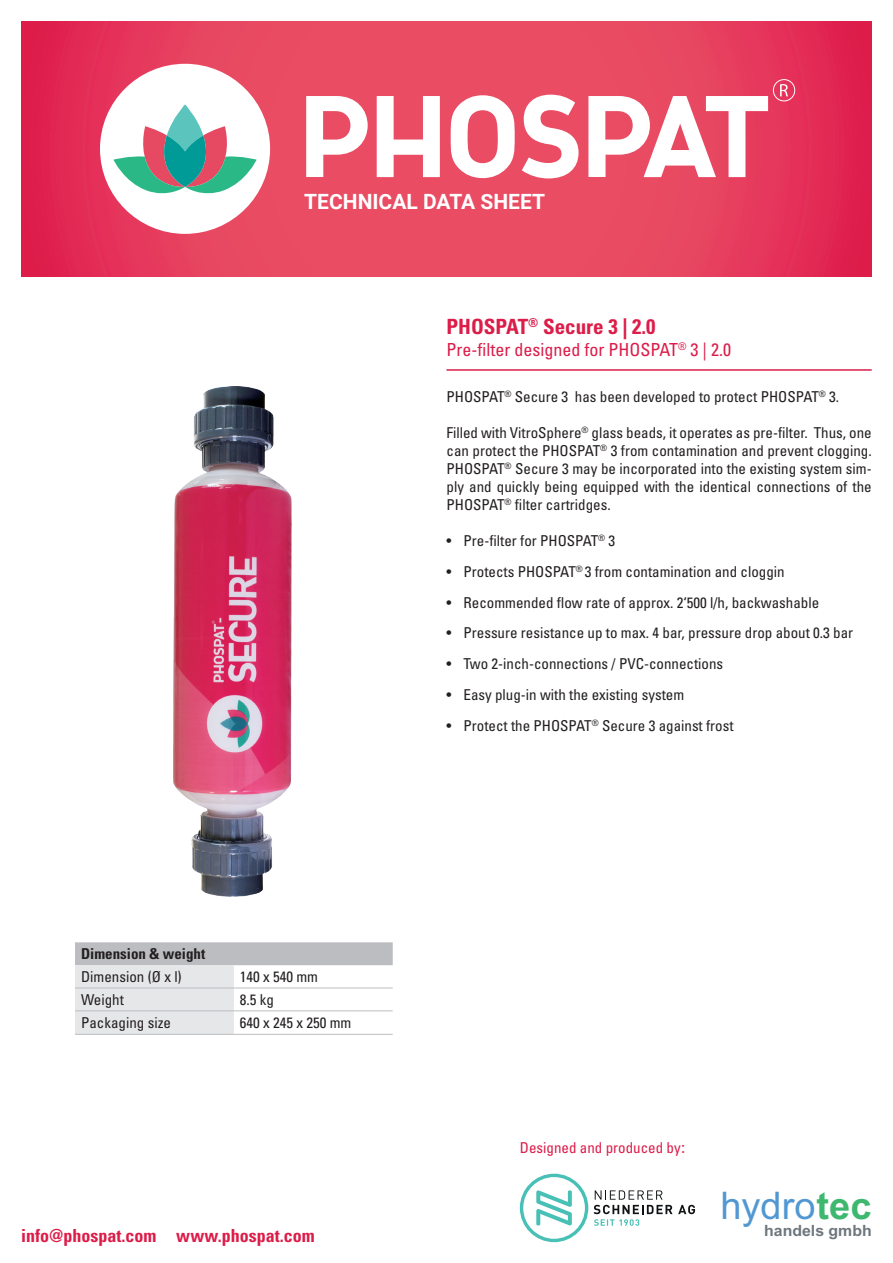
<style>
.page{position:relative;width:893px;height:1263px;background:#fff}
.page>*{position:absolute;margin:0;border:0;box-sizing:border-box;transform-origin:0 0}
.t1{font:38.1px "Arial";color:#5198d2}
.t2{font:700 condensed 21px "Univers LT Std";color:#dc1d49}
.t3{font:700 21px "Roboto";color:#fff}
.t4{font:condensed 18px "Univers LT Std";color:#dc1d49}
.t5{font:700 condensed 18px "Univers LT Std";color:#dc1c49}
.t6{font:700 15.45px "Arial";color:#6e777d}
.t7{font:condensed 15px/18px "Univers LT Std";color:#231f20;text-align:justify}
.t8{font:condensed 15px "Univers LT Std";color:#dc1c49}
.t9{font:700 condensed 15px "Univers LT Std";color:#231f20}
.s1{font-family:"Times";font-stretch:normal;font-size:18px}
.s2{font-weight:700;color:#3fb86f}
</style>
<div class="page">
<svg style="left:21px;top:21px;width:851px;height:255px;background:#e63e5d"></svg>
<div style="left:773px;top:79px;width:22px;height:22px;border:1px solid #fff;border-radius:50%"></div>
<svg style="left:780px;top:84px;width:8px;height:12px"></svg>
<div style="left:100px;top:64px;width:170px;height:170px;background:#fff;border-radius:50%"></div>
<svg style="left:113px;top:104px;width:144px;height:94px"></svg>
<svg style="left:306px;top:96px;width:62px;height:81px"></svg>
<svg style="left:377px;top:96px;width:63px;height:81px"></svg>
<svg style="left:450px;top:95px;width:65px;height:83px"></svg>
<svg style="left:588px;top:96px;width:180px;height:81px"></svg>
<svg style="left:522px;top:95px;width:56px;height:83px"></svg>
<svg style="left:678px;top:1205px;width:17px;height:9px"></svg>
<svg style="left:594px;top:1190px;width:78px;height:36px"></svg>
<svg style="left:520px;top:1174px;width:68px;height:68px"></svg>
<img style="left:174px;top:386px;width:118px;height:510px">
<hr style="left:446px;top:369px;width:426px;height:2px;background:#dc1d49">
<svg style="left:75px;top:942px;width:318px;height:92px"></svg>
<hr style="left:75px;top:988px;width:159px;height:1px;background:#bcbdc0">
<hr style="left:234px;top:988px;width:159px;height:1px;background:#bcbdc0">
<hr style="left:75px;top:1010px;width:159px;height:1px;background:#bcbdc0">
<hr style="left:234px;top:1010px;width:159px;height:1px;background:#bcbdc0">
<hr style="left:75px;top:1034px;width:159px;height:1px;background:#bcbdc0">
<hr style="left:234px;top:1034px;width:159px;height:1px;background:#bcbdc0">
<h2 class="t3" style="left:304px;top:187px;width:242px">TECHNICAL DATA SHEET</h2>
<p class="t9" style="left:81px;top:945px;width:126px">Dimension &amp; weight</p>
<p class="t7" style="left:81px;top:967px;width:102px">Dimension (Ø x l)</p>
<p class="t7" style="left:240px;top:967px;width:80px">140 x 540 mm</p>
<p class="t7" style="left:81px;top:990px;width:44px">Weight</p>
<p class="t7" style="left:240px;top:990px;width:36px">8.5 kg</p>
<p class="t7" style="left:81px;top:1013px;width:91px">Packaging size</p>
<p class="t7" style="left:240px;top:1013px;width:113px">640 x 245 x 250 mm</p>
<h2 class="t2" style="left:446px;top:314px;width:211px">PHOSPAT<sup>®</sup> Secure 3 | 2.0</h2>
<p class="t4" style="left:446px;top:338px;width:286px">Pre-filter designed for PHOSPAT<sup>®</sup> 3 | 2.0</p>
<p class="t7" style="left:446px;top:387px;width:394px">PHOSPAT<sup>®</sup> Secure 3 has been developed to protect PHOSPAT<sup>®</sup> 3.</p>
<p class="t7" style="left:446px;top:423px;width:427px">Filled with VitroSphere<sup>®</sup> glass beads, it operates as pre-filter. Thus, one can protect the PHOSPAT<sup>®</sup> 3 from contamination and prevent clogging.<br>PHOSPAT<sup>®</sup> Secure 3 may be incorporated into the existing system sim&shy;ply and quickly being equipped with the identical connections of the PHOSPAT<sup>®</sup> filter cartridges.</p>
<p class="t7" style="left:446px;top:531px;width:170px">• Pre-filter for PHOSPAT<sup>®</sup> 3</p>
<p class="t7" style="left:446px;top:562px;width:340px">• Protects PHOSPAT<sup>®</sup> 3 from contamination and cloggin</p>
<p class="t7" style="left:446px;top:593px;width:374px">• Recommended flow rate of approx. 2‘500 l/h, backwashable</p>
<p class="t7" style="left:446px;top:624px;width:408px">• Pressure resistance up to max. 4 bar, pressure drop about 0.3 bar</p>
<p class="t7" style="left:446px;top:655px;width:278px">• Two 2-inch-connections / PVC-connections</p>
<p class="t7" style="left:446px;top:685px;width:239px">• Easy plug-in with the existing system</p>
<p class="t7" style="left:446px;top:716px;width:289px">• Protect the PHOSPAT<sup>®</sup> Secure 3 against frost</p>
<p class="t8" style="left:520px;top:1138px;width:167px">Designed and produced by<span class="s1">:</span></p>
<h1 class="t1" style="left:720px;top:1181px;width:153px">hydro<span class="s2">tec</span></h1>
<p class="t5" style="left:21px;top:1224px;width:295px">info@phospat.com www.phospat.com</p>
<p class="t6" style="left:764px;top:1220px;width:109px">handels gmbh</p>
</div>
